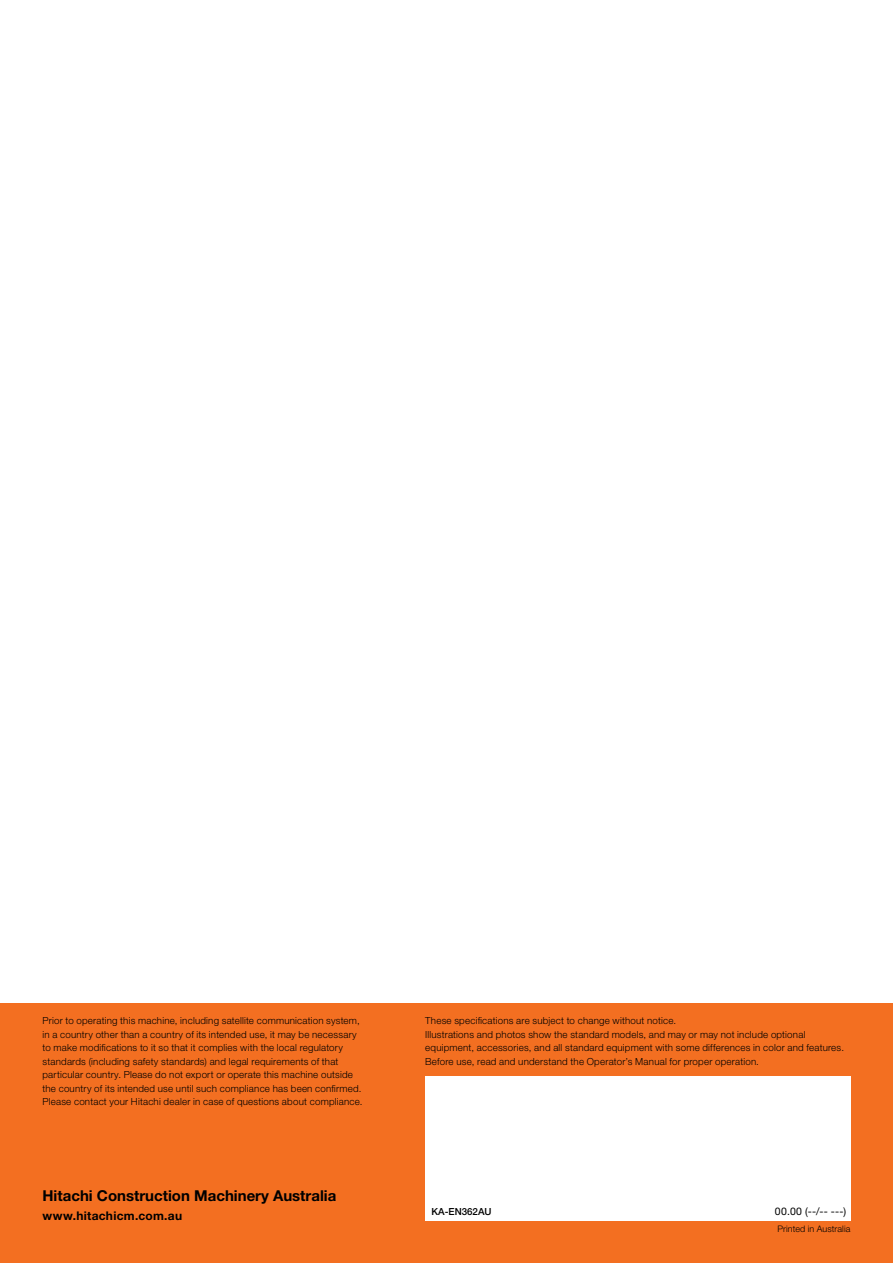
<style>
.page{position:relative;width:893px;height:1263px;background:#fff}
.page>*{position:absolute;margin:0;border:0;box-sizing:border-box;transform-origin:0 0}
.t1{font:700 15px "Helvetica Neue LT Std";color:#000}
.t2{font:700 12px "Helvetica Neue LT Std";letter-spacing:.025em;color:#000}
.t3{font:10.5px "Helvetica Neue LT Std";color:#000}
.t4{font:300 9.75px/13.5px "Helvetica Neue LT Std";letter-spacing:.02em;color:#000}
.t5{font:500 9.75px "Helvetica Neue LT Std";color:#000}
.t6{font:300 9px "Helvetica Neue LT Std";letter-spacing:.01em;color:#000}
</style>
<div class="page">
<div style="left:0;top:1003px;width:893px;height:260px;background:#f36f21"></div>
<div style="left:425px;top:1076px;width:425px;height:144px;background:#fff"></div>
<p class="t4" style="left:43px;top:1014px;width:322px">Prior to operating this machine, including satellite communication system, in a country other than a country of its intended use, it may be necessary to make modifications to it so that it complies with the local regulatory standards (including safety standards) and legal requirements of that particular country. Please do not export or operate this machine outside the country of its intended use until such compliance has been confirmed.<br>Please contact your Hitachi dealer in case of questions about compliance.</p>
<p class="t4" style="left:425px;top:1014px;width:420px">These specifications are subject to change without notice.<br>Illustrations and photos show the standard models, and may or may not include optional equipment, accessories, and all standard equipment with some differences in color and features.<br>Before use, read and understand the Operator’s Manual for proper operation.</p>
<h1 class="t1" style="left:43px;top:1186px;width:295px">Hitachi Construction Machinery Australia</h1>
<p class="t2" style="left:43px;top:1208px;width:141px">www.hitachicm.com.au</p>
<p class="t5" style="left:432px;top:1205px;width:61px">KA-EN362AU</p>
<p class="t3" style="left:775px;top:1205px;width:73px">00.00 (--/-- ---)</p>
<p class="t6" style="left:777px;top:1223px;width:74px">Printed in Australia</p>
</div>
